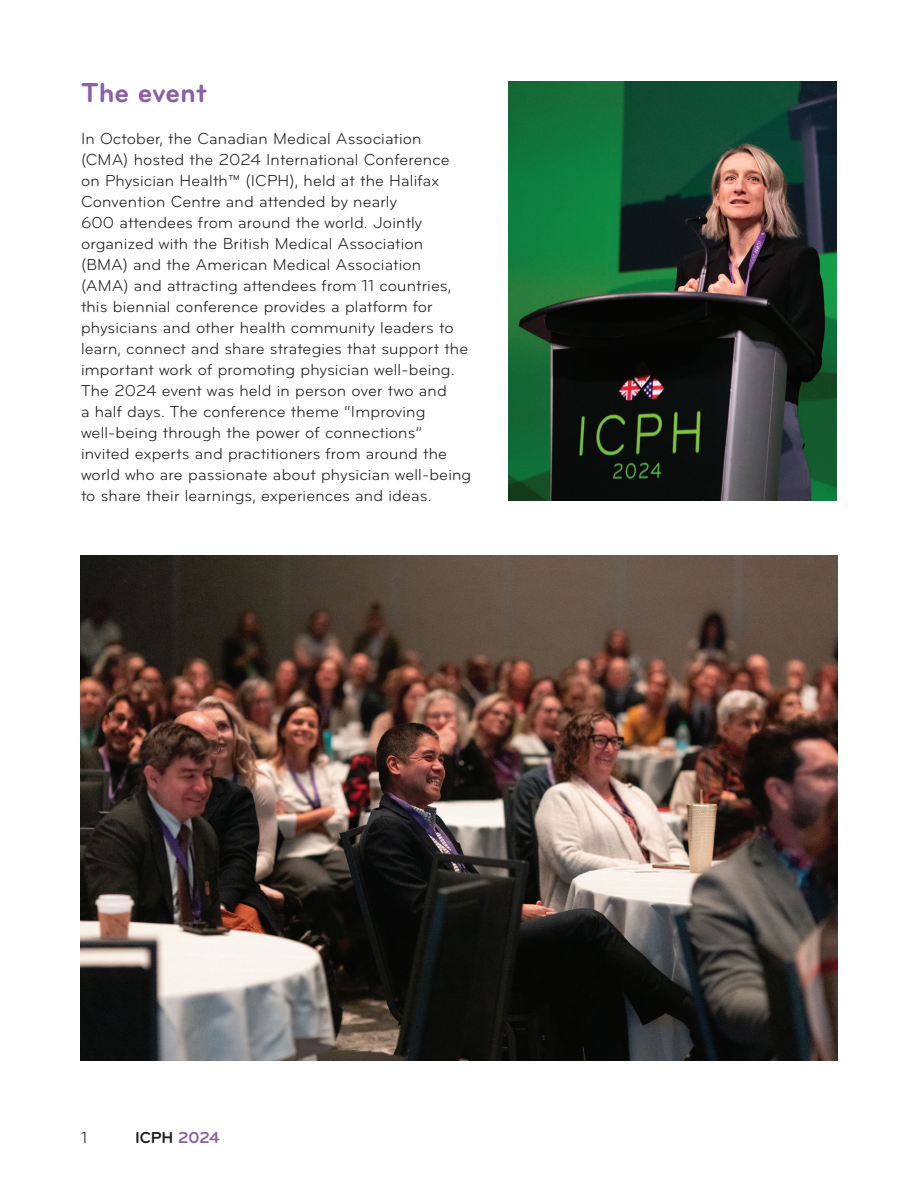
<style>
.page{position:relative;width:918px;height:1188px;background:#fff}
.page>*{position:absolute;margin:0;border:0;box-sizing:border-box;transform-origin:0 0}
.t1{font:700 28.5px "Bryant";color:#8b5fa8}
.t2{font:16.5px/21px "Bryant";letter-spacing:.01em;color:#231f20}
.t3{font:700 16.5px "Bryant";color:#231f20}
.s1{color:#8b5fa8}
</style>
<div class="page">
<img style="left:509px;top:81px;width:328px;height:420px">
<img style="left:81px;top:555px;width:756px;height:506px">
<h1 class="t1" style="left:81px;top:75px;width:127px">The event</h1>
<p class="t2" style="left:81px;top:128px;width:392px">In October, the Canadian Medical Association (CMA) hosted the 2024 International Conference on Physician Health™ (ICPH), held at the Halifax Convention Centre and attended by nearly<br>600 attendees from around the world. Jointly organized with the British Medical Association (BMA) and the American Medical Association (AMA) and attracting attendees from 11 countries, this biennial conference provides a platform for physicians and other health community leaders to learn, connect and share strategies that support the important work of promoting physician well-being.<br>The 2024 event was held in person over two and<br>a half days. The conference theme “Improving well-being through the power of connections” invited experts and practitioners from around the world who are passionate about physician well-being to share their learnings, experiences and ideas.</p>
<p class="t2" style="left:81px;top:1128px;width:8px">1</p>
<p class="t3" style="left:135px;top:1128px;width:86px">ICPH <span class="s1">2024</span></p>
</div>
